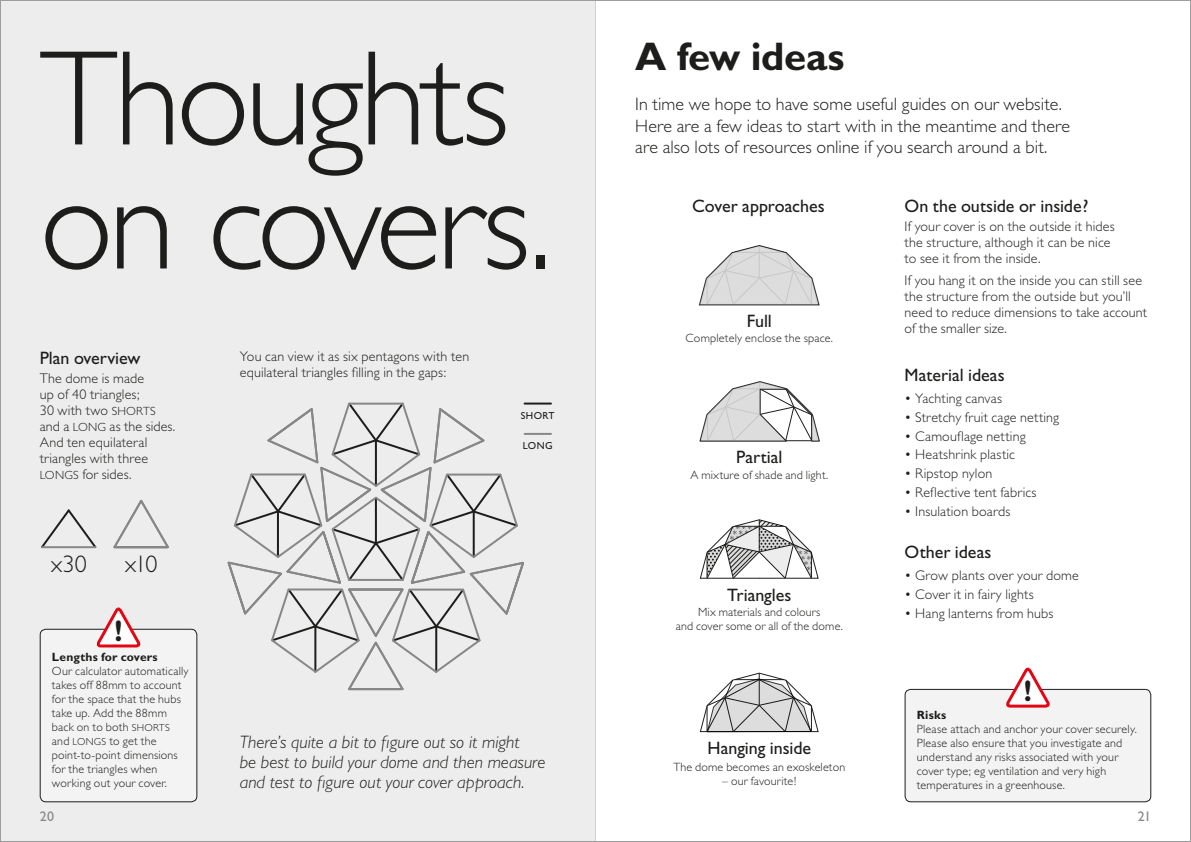
<style>
.page{position:relative;width:1191px;height:842px;background:#fff}
.page>*{position:absolute;margin:0;border:0;box-sizing:border-box;transform-origin:0 0}
.t1{font:300 136px/124px "Gill Sans";letter-spacing:-.035em;color:#1d1d1b}
.t2{font:700 40px "Gill Sans";letter-spacing:-.01em;color:#1d1d1b}
.t3{font:700 29.8px "Gill Sans";color:#1d1d1b}
.t4{font:300 24px "Gill Sans";letter-spacing:-.02em;color:#1d1d1b}
.t5{font:300 18px/21.6px "Gill Sans";letter-spacing:.005em;color:#1d1d1b}
.t6{font:italic 300 18px/20px "Gill Sans";color:#1d1d1b}
.t7{font:18px "Gill Sans";color:#1d1d1b}
.t8{font:300 14px/16px "Gill Sans";letter-spacing:.015em;color:#1d1d1b}
.t9{font:14px "Gill Sans";color:#878787}
.t10{font:300 12px/14px "Gill Sans";letter-spacing:.015em;color:#1d1d1b}
.t11{font:700 12px "Gill Sans";letter-spacing:.02em;color:#1d1d1b}
.t12{font:10.2px "Gill Sans SC850";letter-spacing:.035em;color:#1d1d1b}
.s1{font-family:"Gill Sans Light SC850";font-weight:400;font-size:11.8px}
.s2{font-family:"Gill Sans Light SC850";font-weight:400;font-size:10.2px}
</style>
<div class="page">
<div style="left:0;top:0;width:595px;height:842px;background:#ededed"></div>
<div style="left:905px;top:689px;width:245px;height:113px;background:#f3f3f3;border-radius:6px"></div>
<div style="left:904px;top:689px;width:247px;height:113px;border:1px solid #1d1d1b;border-radius:6px"></div>
<svg style="left:1004px;top:667px;width:45px;height:41px"></svg>
<div style="left:40px;top:629px;width:157px;height:173px;background:#f3f3f3;border-radius:6px"></div>
<div style="left:40px;top:629px;width:157px;height:173px;border:1px solid #1d1d1b;border-radius:6px"></div>
<svg style="left:95px;top:607px;width:45px;height:41px"></svg>
<svg style="left:700px;top:673px;width:118px;height:60px"></svg>
<hr style="left:759px;top:673px;width:1px;height:33px;background:#1d1d1b">
<svg style="left:227px;top:402px;width:298px;height:289px"></svg>
<hr style="left:447px;top:474px;width:53px;height:2px;background:#878787">
<svg style="left:113px;top:499px;width:56px;height:50px"></svg>
<hr style="left:115px;top:546px;width:53px;height:2px;background:#878787">
<svg style="left:41px;top:509px;width:56px;height:40px"></svg>
<hr style="left:42px;top:546px;width:53px;height:2px;background:#878787">
<svg style="left:698px;top:245px;width:121px;height:61px"></svg>
<svg style="left:699px;top:381px;width:121px;height:61px"></svg>
<svg style="left:699px;top:519px;width:120px;height:60px"></svg>
<hr style="left:759px;top:520px;width:1px;height:32px;background:#1d1d1b">
<hr style="left:524px;top:403px;width:27px;height:2px;background:#1d1d1b">
<hr style="left:524px;top:433px;width:27px;height:2px;background:#878787">
<hr style="left:595px;top:0;width:1px;height:842px;background:#d1d1d1">
<h1 class="t1" style="left:40px;top:37px;width:514px">Thoughts on covers.</h1>
<h2 class="t2" style="left:635px;top:33px;width:211px">A few ideas</h2>
<p class="t5" style="left:635px;top:93px;width:436px">In time we hope to have some useful guides on our website.<br>Here are a few ideas to start with in the meantime and there are also lots of resources online if you search around a bit.</p>
<p class="t7" style="left:904px;top:196px;width:185px">On the outside or inside?</p>
<p class="t8" style="left:904px;top:218px;width:212px">If your cover is on the outside it hides the structure, although it can be nice to see it from the inside.</p>
<p class="t8" style="left:904px;top:272px;width:244px">If you hang it on the inside you can still see the structure from the outside but you’ll need to reduce dimensions to take account of the smaller size.</p>
<p class="t7" style="left:692px;top:196px;width:134px">Cover approaches</p>
<p class="t7" style="left:747px;top:310px;width:26px">Full</p>
<p class="t10" style="left:685px;top:331px;width:149px">Completely enclose the space.</p>
<p class="t7" style="left:40px;top:348px;width:102px">Plan overview</p>
<p class="t8" style="left:40px;top:370px;width:137px">The dome is made<br>up of 40 triangles;<br>30 with two <span class="s1">SHORTS </span>and a <span class="s1">LONG</span> as the sides.<br>And ten equilateral triangles with three<br><span class="s1">LONGS</span> for sides.</p>
<h3 class="t4" style="left:51px;top:551px;width:37px">x30</h3>
<h3 class="t4" style="left:125px;top:551px;width:34px">x10</h3>
<h3 class="t3" style="left:114px;top:613px;width:10px">!</h3>
<p class="t11" style="left:52px;top:650px;width:107px">Lengths for covers</p>
<p class="t10" style="left:52px;top:664px;width:138px">Our calculator automatically takes off 88mm to account for the space that the hubs take up. Add the 88mm back on to both <span class="s2">SHORTS </span>and <span class="s2">LONGS</span> to get the point-to-point dimensions for the triangles when working out your cover.</p>
<p class="t8" style="left:240px;top:348px;width:231px">You can view it as six pentagons with ten equilateral triangles filling in the gaps:</p>
<p class="t12" style="left:521px;top:409px;width:35px">SHORT</p>
<p class="t12" style="left:523px;top:440px;width:31px">LONG</p>
<p class="t6" style="left:240px;top:732px;width:307px">There’s quite a bit to figure out so it might<br>be best to build your dome and then measure and test to figure out your cover approach.</p>
<p class="t7" style="left:736px;top:447px;width:48px">Partial</p>
<p class="t10" style="left:690px;top:468px;width:139px">A mixture of shade and light.</p>
<p class="t7" style="left:727px;top:584px;width:66px">Triangles</p>
<p class="t10" style="left:675px;top:605px;width:169px;text-align:center">Mix materials and colours<br>and cover some or all of the dome.</p>
<p class="t7" style="left:707px;top:738px;width:105px">Hanging inside</p>
<p class="t10" style="left:673px;top:760px;width:173px">The dome becomes an exoskeleton</p>
<p class="t10" style="left:722px;top:774px;width:76px">– our favourite!</p>
<p class="t7" style="left:904px;top:365px;width:102px">Material ideas</p>
<p class="t8" style="left:904px;top:390px;width:99px">• Yachting canvas</p>
<p class="t8" style="left:904px;top:409px;width:156px">• Stretchy fruit cage netting</p>
<p class="t8" style="left:904px;top:428px;width:123px">• Camouflage netting</p>
<p class="t8" style="left:904px;top:447px;width:112px">• Heatshrink plastic</p>
<p class="t8" style="left:904px;top:466px;width:89px">• Ripstop nylon</p>
<p class="t8" style="left:904px;top:484px;width:133px">• Reflective tent fabrics</p>
<p class="t8" style="left:904px;top:503px;width:107px">• Insulation boards</p>
<p class="t7" style="left:904px;top:542px;width:88px">Other ideas</p>
<p class="t8" style="left:904px;top:567px;width:176px">• Grow plants over your dome</p>
<p class="t8" style="left:904px;top:586px;width:131px">• Cover it in fairy lights</p>
<p class="t8" style="left:904px;top:605px;width:150px">• Hang lanterns from hubs</p>
<h3 class="t3" style="left:1024px;top:674px;width:10px">!</h3>
<p class="t11" style="left:916px;top:707px;width:31px">Risks</p>
<p class="t10" style="left:916px;top:721px;width:221px">Please attach and anchor your cover securely.<br>Please also ensure that you investigate and understand any risks associated with your cover type; eg ventilation and very high temperatures in a greenhouse.</p>
<p class="t9" style="left:40px;top:808px;width:16px">20</p>
<p class="t9" style="left:1137px;top:808px;width:15px">21</p>
</div>
